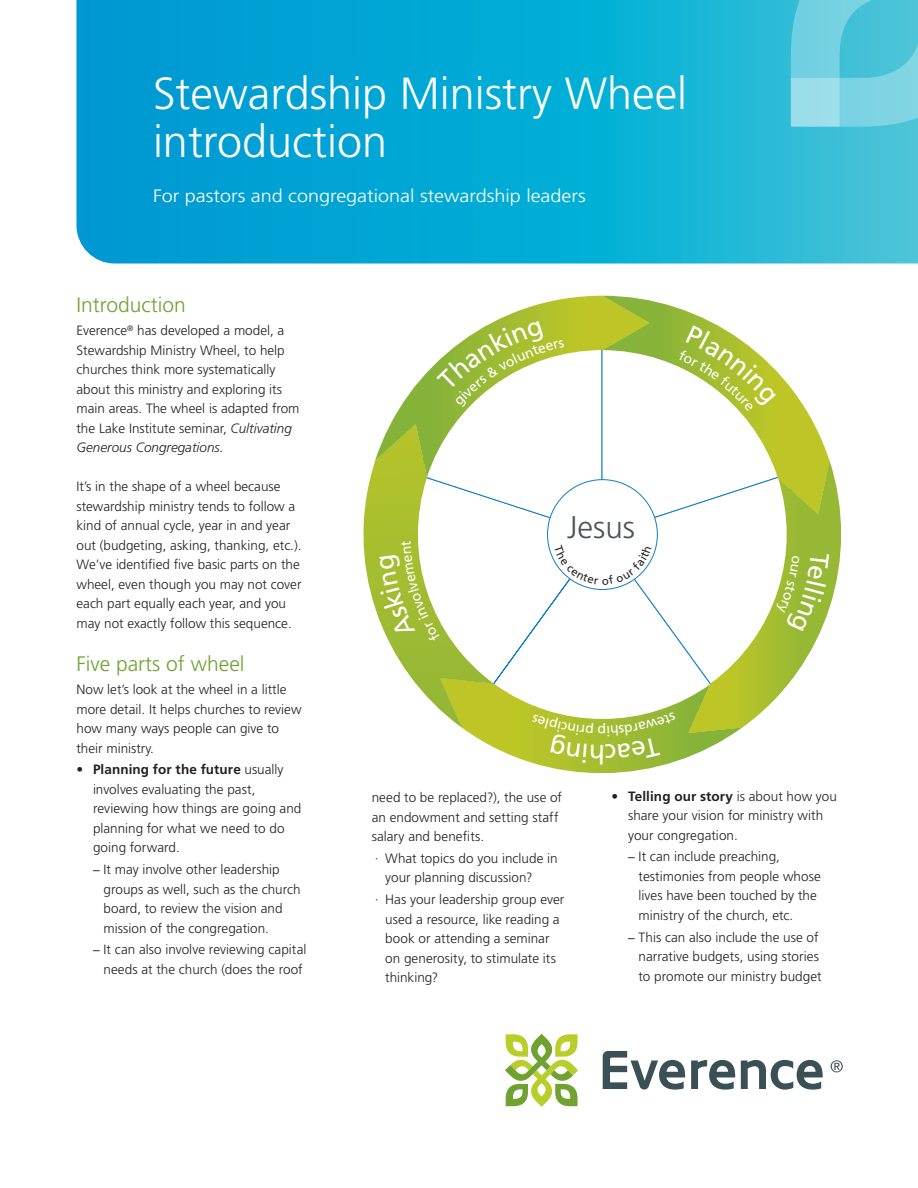
<style>
.page{position:relative;width:918px;height:1188px;background:#fff}
.page>*{position:absolute;margin:0;border:0;box-sizing:border-box;transform-origin:0 0}
.Headline_30_32{font:300 45px/48px "Frutiger LT Std";color:#fff}
.t1{font:300 31.35px "Frutiger LT Std";color:#4c5356}
.Subhead2_14_16{font:300 21px "Frutiger LT Std";color:#70a231}
.Description_line_12{font:300 18px "Frutiger LT Std";color:#fff;scale:1.1 1}
.t2{font:14.1px "Frutiger LT Std";color:#fff}
.Body_text_9_13_Fruti{font:300 13.5px/19.5px "Frutiger LT Std";color:#231f20}
.s1{font-style:italic}
.s2{font-weight:700}
.s3{font-family:"Sabon LT Std";font-weight:400}
</style>
<div class="page">
<svg style="left:76px;top:0;width:842px;height:264px;background:#0facd5"></svg>
<svg style="left:790px;top:0;width:128px;height:127px;background:#6acddf"></svg>
<svg style="left:830px;top:462px;width:11px;height:144px"></svg>
<svg style="left:363px;top:462px;width:12px;height:145px"></svg>
<svg style="left:741px;top:1060px;width:82px;height:30px"></svg>
<svg style="left:691px;top:1060px;width:44px;height:30px"></svg>
<svg style="left:603px;top:1051px;width:82px;height:39px"></svg>
<svg style="left:505px;top:1034px;width:73px;height:73px"></svg>
<svg style="left:831px;top:1060px;width:12px;height:12px"></svg>
<svg style="left:375px;top:296px;width:455px;height:478px"></svg>
<p class="Headline_30_32" style="left:153px;top:70px;width:536px">Stewardship Ministry Wheel introduction</p>
<p class="Description_line_12" style="left:153px;top:186px;width:395px">For pastors and congregational stewardship leaders</p>
<p class="Subhead2_14_16" style="left:77px;top:293px;width:111px">Introduction</p>
<p class="Body_text_9_13_Fruti" style="left:77px;top:321px;width:225px">Everence<sup>®</sup> has developed a model, a Stewardship Ministry Wheel, to help churches think more systematically about this ministry and exploring its main areas. The wheel is adapted from the Lake Institute seminar, <span class="s1">Cultivating Generous Congregations.</span></p>
<p class="Body_text_9_13_Fruti" style="left:77px;top:477px;width:227px">It’s in the shape of a wheel because stewardship ministry tends to follow a kind of annual cycle, year in and year out (budgeting, asking, thanking, etc.).<br>We’ve identified five basic parts on the wheel, even though you may not cover each part equally each year, and you may not exactly follow this sequence.</p>
<p class="Subhead2_14_16" style="left:77px;top:652px;width:170px">Five parts of wheel</p>
<p class="Body_text_9_13_Fruti" style="left:77px;top:680px;width:227px">Now let’s look at the wheel in a little more detail. It helps churches to review how many ways people can give to their ministry.</p>
<p class="Body_text_9_13_Fruti" style="left:93px;top:760px;width:210px;text-indent:-16px"><span class="s2">• Planning for the future</span> usually involves evaluating the past, reviewing how things are going and planning for what we need to do going forward.</p>
<p class="Body_text_9_13_Fruti" style="left:104px;top:860px;width:199px;text-indent:-10px"><span class="s3">–</span> It may involve other leadership groups as well, such as the church board, to review the vision and mission of the congregation.</p>
<p class="Body_text_9_13_Fruti" style="left:93px;top:940px;width:215px;text-align:center"><span class="s3">–</span> It can also involve reviewing capital needs at the church (does the roof</p>
<p class="t1" style="left:567px;top:509px;width:70px">Jesus</p>
<p class="Body_text_9_13_Fruti" style="left:372px;top:788px;width:192px">need to be replaced?), the use of an endowment and setting staff salary and benefits.</p>
<p class="Body_text_9_13_Fruti" style="left:385px;top:849px;width:174px;text-indent:-10px">∙ What topics do you include in your planning discussion?</p>
<p class="Body_text_9_13_Fruti" style="left:385px;top:890px;width:181px;text-indent:-10px">∙ Has your leadership group ever used a resource, like reading a book or attending a seminar on generosity, to stimulate its thinking?</p>
<p class="t2" style="left:606px;top:739px;width:10px;rotate:-180deg">p</p>
<p class="Body_text_9_13_Fruti" style="left:628px;top:786px;width:210px;text-indent:-16px"><span class="s2">• Telling our story</span> is about how you share your vision for ministry with your congregation.</p>
<p class="Body_text_9_13_Fruti" style="left:639px;top:847px;width:184px;text-indent:-10px"><span class="s3">–</span> It can include preaching, testimonies from people whose lives have been touched by the ministry of the church, etc.</p>
<p class="Body_text_9_13_Fruti" style="left:639px;top:927px;width:185px;text-indent:-10px"><span class="s3">–</span> This can also include the use of narrative budgets, using stories to promote our ministry budget</p>
</div>
